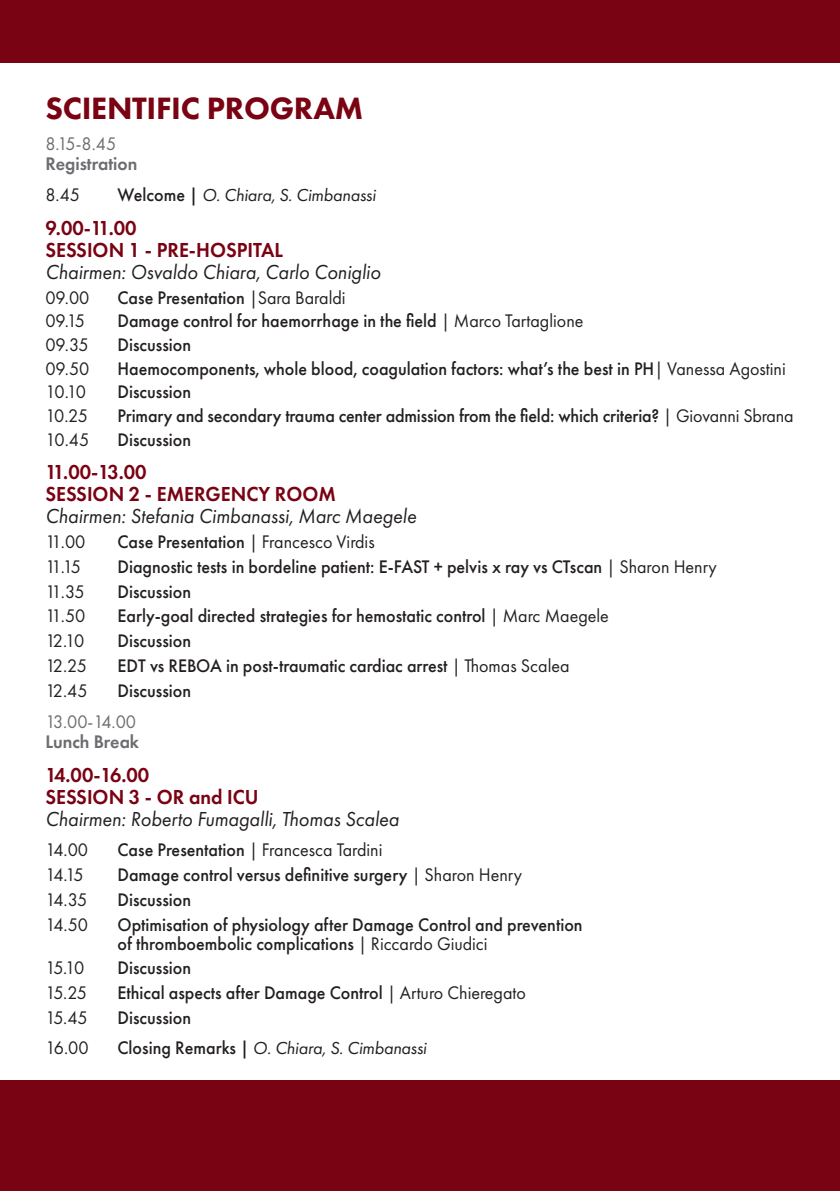
<style>
.page{position:relative;width:840px;height:1191px;background:#fff}
.page>*{position:absolute;margin:0;border:0;box-sizing:border-box;transform-origin:0 0}
.t1{font:800 32px "Futura PT";letter-spacing:-.01em;color:#790213}
.t2{font:italic 21px "Futura PT";color:#231f20;scale:.95 1}
.t3{font:600 21px "Futura PT";color:#790213;scale:.95 1}
.t4{font:500 18.8px/19px "Futura PT";color:#231f20;scale:.95 1}
.t5{font:18.8px "Futura PT";letter-spacing:-.065em;color:#231f20;scale:.95 1}
.t6{font:18.8px/20px "Futura PT";letter-spacing:-.06em;color:#6c6d70;scale:.95 1}
.t7{font:600 18.8px "Futura PT";color:#6c6d70;scale:.95 1}
.t8{font:italic 18px "Futura PT";letter-spacing:-.01em;color:#231f20}
.s1{font-weight:500;font-style:normal;font-size:18.8px}
.s2{font-weight:500;font-style:normal}
.s3{font-weight:400;font-size:18px}
.s4{font-weight:400}
.s5{font-weight:600}
</style>
<div class="page">
<div style="left:0;top:1080px;width:839px;height:111px;background:#790213"></div>
<div style="left:0;top:0;width:839px;height:62px;background:#790213"></div>
<p class="t1" style="left:45px;top:89px;width:319px">SCIENTIFIC PROGRAM</p>
<p class="t6" style="left:45px;top:133px;width:76px">8.15-8.45</p>
<p class="t7" style="left:45px;top:152px;width:98px">Registration</p>
<p class="t5" style="left:45px;top:184px;width:38px">8.45</p>
<p class="t8" style="left:117px;top:185px;width:259px"><span class="s1">Welcome</span> <span class="s2">|</span> O. Chiara, S. Cimbanassi</p>
<p class="t3" style="left:45px;top:215px;width:97px">9.00-11.00</p>
<p class="t3" style="left:45px;top:237px;width:251px">SESSION 1 - PRE-HOSPITAL</p>
<p class="t2" style="left:45px;top:259px;width:354px">Chairmen: Osvaldo Chiara, Carlo Coniglio</p>
<p class="t5" style="left:45px;top:286px;width:48px">09.00</p>
<p class="t4" style="left:117px;top:288px;width:241px">Case Presentation <span class="s3">|</span><span class="s4">Sara Baraldi</span></p>
<p class="t5" style="left:45px;top:310px;width:43px">09.15</p>
<p class="t4" style="left:117px;top:312px;width:492px">Damage control for haemorrhage in the field <span class="s3">|</span> <span class="s4">Marco Tartaglione</span></p>
<p class="t5" style="left:45px;top:334px;width:47px">09.35</p>
<p class="t4" style="left:117px;top:335px;width:79px">Discussion</p>
<p class="t5" style="left:45px;top:357px;width:48px">09.50</p>
<p class="t4" style="left:117px;top:359px;width:704px">Haemocomponents, whole blood, coagulation factors: what’s the best in PH<span class="s3">|</span> <span class="s4">Vanessa Agostini</span></p>
<p class="t5" style="left:45px;top:381px;width:44px">10.10</p>
<p class="t4" style="left:117px;top:382px;width:79px">Discussion</p>
<p class="t5" style="left:45px;top:404px;width:46px">10.25</p>
<p class="t4" style="left:117px;top:406px;width:712px">Primary and secondary trauma center admission from the field: which criteria? <span class="s3">|</span> <span class="s4">Giovanni Sbrana</span></p>
<p class="t5" style="left:45px;top:428px;width:48px">10.45</p>
<p class="t4" style="left:117px;top:430px;width:79px">Discussion</p>
<p class="t3" style="left:45px;top:459px;width:108px">11.00-13.00</p>
<p class="t3" style="left:45px;top:481px;width:307px">SESSION 2 - EMERGENCY ROOM</p>
<p class="t2" style="left:45px;top:504px;width:392px">Chairmen: Stefania Cimbanassi, Marc Maegele</p>
<p class="t5" style="left:45px;top:530px;width:44px">11.00</p>
<p class="t4" style="left:117px;top:532px;width:272px">Case Presentation <span class="s3">|</span> <span class="s4">Francesco Virdis</span></p>
<p class="t5" style="left:45px;top:555px;width:39px">11.15</p>
<p class="t4" style="left:117px;top:557px;width:632px">Diagnostic tests in bordeline patient: E-FAST + pelvis x ray vs CTscan <span class="s3">|</span> <span class="s4">Sharon Henry</span></p>
<p class="t5" style="left:45px;top:580px;width:43px">11.35</p>
<p class="t4" style="left:117px;top:582px;width:79px">Discussion</p>
<p class="t5" style="left:45px;top:605px;width:44px">11.50</p>
<p class="t4" style="left:117px;top:606px;width:518px">Early-goal directed strategies for hemostatic control <span class="s3">|</span> <span class="s4">Marc Maegele</span></p>
<p class="t5" style="left:45px;top:629px;width:43px">12.10</p>
<p class="t4" style="left:117px;top:631px;width:79px">Discussion</p>
<p class="t5" style="left:45px;top:654px;width:45px">12.25</p>
<p class="t4" style="left:117px;top:656px;width:477px">EDT vs REBOA in post-traumatic cardiac arrest <span class="s3">|</span> <span class="s4">Thomas Scalea</span></p>
<p class="t5" style="left:45px;top:679px;width:46px">12.45</p>
<p class="t4" style="left:117px;top:681px;width:79px">Discussion</p>
<p class="t6" style="left:45px;top:711px;width:100px">13.00-14.00<br><span class="s5">Lunch Break</span></p>
<p class="t3" style="left:45px;top:761px;width:111px">14.00-16.00</p>
<p class="t3" style="left:45px;top:783px;width:226px">SESSION 3 - OR and ICU</p>
<p class="t2" style="left:45px;top:806px;width:373px">Chairmen: Roberto Fumagalli, Thomas Scalea</p>
<p class="t5" style="left:45px;top:839px;width:46px">14.00</p>
<p class="t4" style="left:117px;top:840px;width:280px">Case Presentation <span class="s3">|</span> <span class="s4">Francesca Tardini</span></p>
<p class="t5" style="left:45px;top:863px;width:42px">14.15</p>
<p class="t4" style="left:117px;top:865px;width:427px">Damage control versus definitive surgery <span class="s3">|</span> <span class="s4">Sharon Henry</span></p>
<p class="t5" style="left:45px;top:888px;width:46px">14.35</p>
<p class="t4" style="left:117px;top:890px;width:79px">Discussion</p>
<p class="t5" style="left:45px;top:913px;width:46px">14.50</p>
<p class="t4" style="left:117px;top:914px;width:491px">Optimisation of physiology after Damage Control and prevention of thromboembolic complications <span class="s3">|</span> <span class="s4">Riccardo Giudici</span></p>
<p class="t5" style="left:45px;top:957px;width:43px">15.10</p>
<p class="t4" style="left:117px;top:958px;width:79px">Discussion</p>
<p class="t5" style="left:45px;top:981px;width:45px">15.25</p>
<p class="t4" style="left:117px;top:983px;width:431px">Ethical aspects after Damage Control <span class="s3">|</span> <span class="s4">Arturo Chieregato</span></p>
<p class="t5" style="left:45px;top:1006px;width:46px">15.45</p>
<p class="t4" style="left:117px;top:1008px;width:79px">Discussion</p>
<p class="t5" style="left:45px;top:1037px;width:47px">16.00</p>
<p class="t8" style="left:117px;top:1037px;width:310px"><span class="s1">Closing Remarks</span> <span class="s2">|</span> O. Chiara, S. Cimbanassi</p>
</div>
